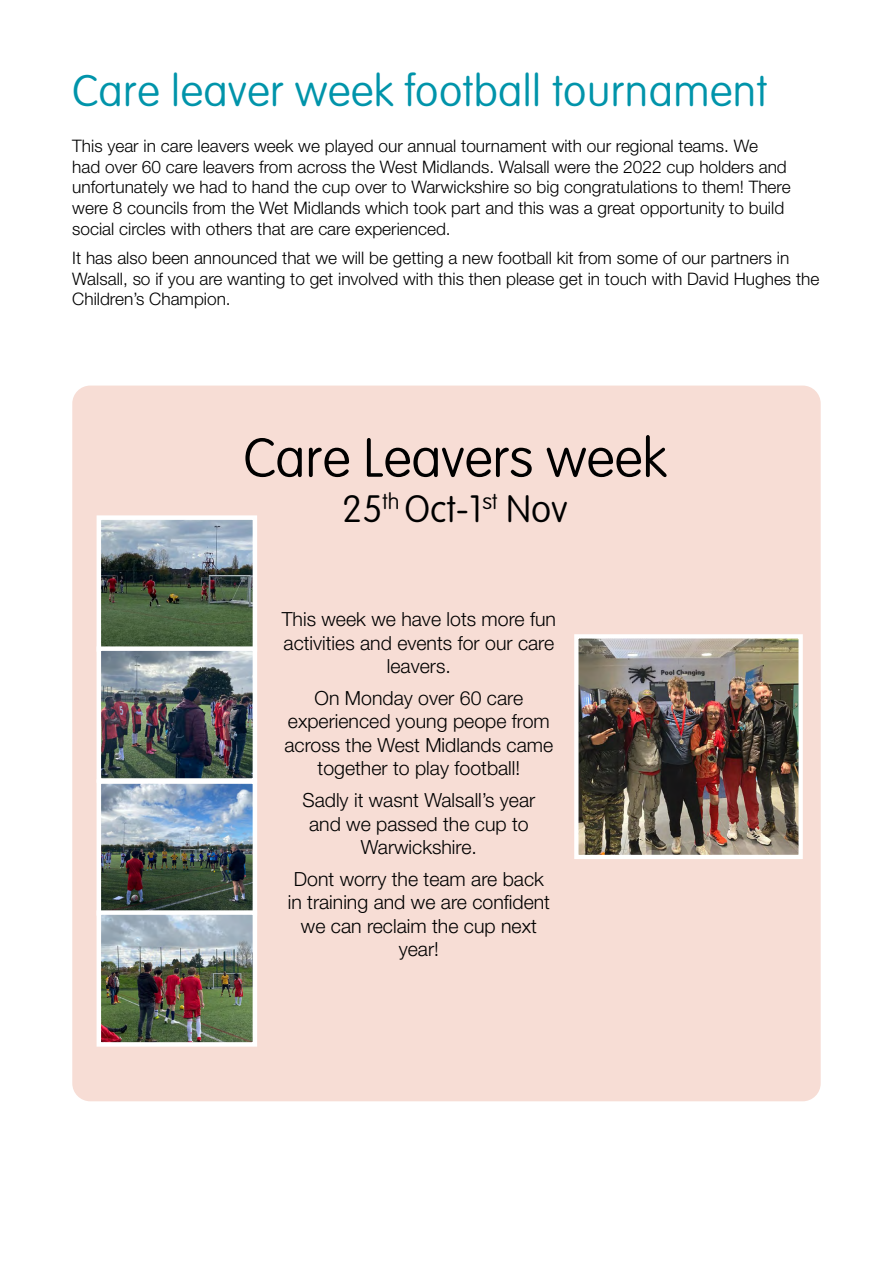
<style>
.page{position:relative;width:893px;height:1263px;background:#fff}
.page>*{position:absolute;margin:0;border:0;box-sizing:border-box;transform-origin:0 0}
.t1{font:100 54px "VAG Rounded Std";color:#000}
.Heading_2{font:100 43.5px "VAG Rounded Std";letter-spacing:.01em;color:#0094aa}
.t2{font:100 37.5px "VAG Rounded Std";color:#000}
.t3{font:300 19.5px/23.4px "Helvetica Neue LT Std";color:#000;text-align:center}
.t4{font:300 17.25px/20.7px "Helvetica Neue LT Std";color:#000}
</style>
<div class="page">
<div style="left:72px;top:386px;width:749px;height:715px;background:#f7ddd5;border-radius:18px"></div>
<img style="left:102px;top:520px;width:150px;height:522px">
<div style="left:97px;top:515px;width:160px;height:137px;border:4px solid #fff"></div>
<div style="left:97px;top:646px;width:160px;height:137px;border:4px solid #fff"></div>
<div style="left:97px;top:779px;width:160px;height:137px;border:4px solid #fff"></div>
<div style="left:97px;top:910px;width:160px;height:137px;border:4px solid #fff"></div>
<img style="left:579px;top:639px;width:219px;height:215px">
<div style="left:574px;top:634px;width:229px;height:225px;border:4px solid #fff"></div>
<h2 class="Heading_2" style="left:72px;top:66px;width:696px">Care leaver week football tournament</h2>
<p class="t4" style="left:72px;top:135px;width:720px">This year in care leavers week we played our annual tournament with our regional teams. We<br>had over 60 care leavers from across the West Midlands. Walsall were the 2022 cup holders and unfortunately we had to hand the cup over to Warwickshire so big congratulations to them! There were 8 councils from the Wet Midlands which took part and this was a great opportunity to build social circles with others that are care experienced.</p>
<p class="t4" style="left:72px;top:247px;width:749px">It has also been announced that we will be getting a new football kit from some of our partners in<br>Walsall, so if you are wanting to get involved with this then please get in touch with David Hughes the<br>Children’s Champion.</p>
<p class="t1" style="left:243px;top:427px;width:425px">Care Leavers week</p>
<p class="t2" style="left:342px;top:487px;width:227px">25<sup>th</sup> Oct-1<sup>st</sup> Nov</p>
<p class="t3" style="left:282px;top:607px;width:276px">This week we have lots more fun activities and events for our care leavers.</p>
<p class="t3" style="left:285px;top:686px;width:270px">On Monday over 60 care experienced young peope from across the West Midlands came together to play football!</p>
<p class="t3" style="left:302px;top:788px;width:234px">Sadly it wasnt Walsall’s year and we passed the cup to<br>Warwickshire.</p>
<p class="t3" style="left:288px;top:867px;width:264px">Dont worry the team are back in training and we are confident we can reclaim the cup next year!</p>
</div>
